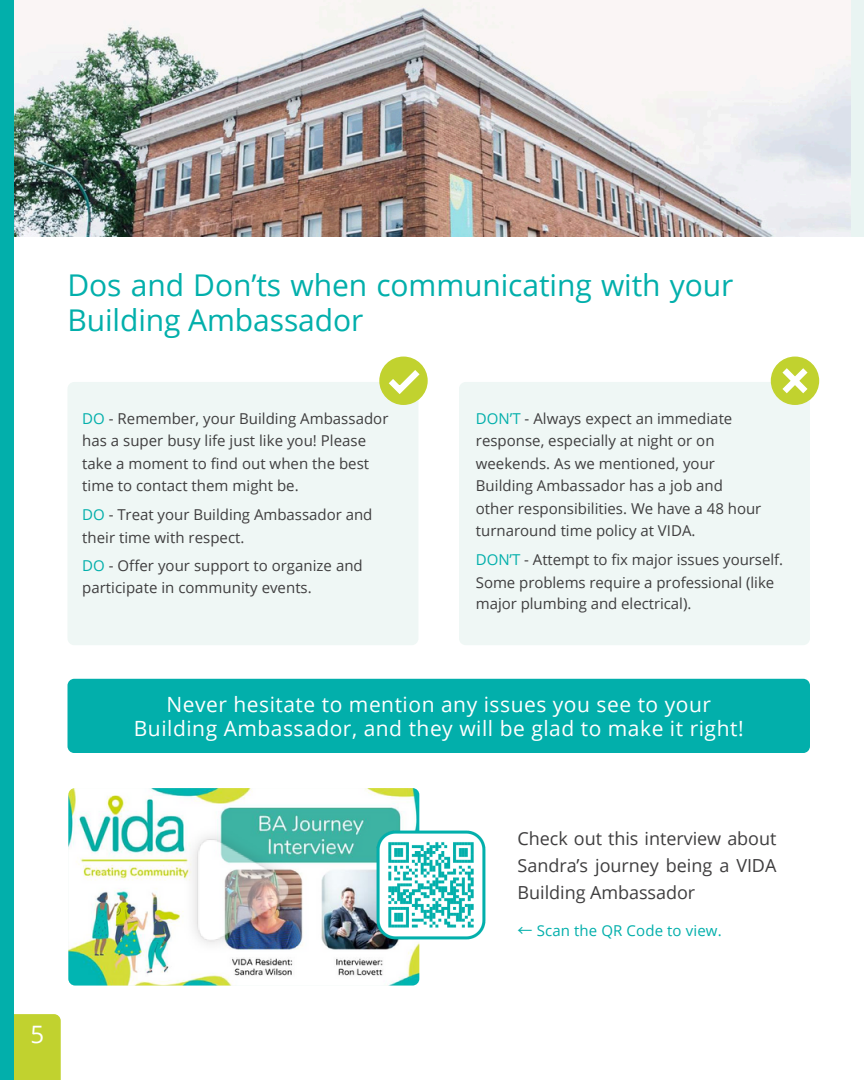
<style>
.page{position:relative;width:864px;height:1080px;background:#fff}
.page>*{position:absolute;margin:0;border:0;box-sizing:border-box;transform-origin:0 0}
.t1{font:30px/34.8px "Open Sans";letter-spacing:-.005em;color:#02afab}
.t2{font:24px "Open Sans";color:#fff}
.t3{font:21px/23.7px "Open Sans";letter-spacing:.025em;color:#fff;text-align:center}
.t4{font:18px/27px "Open Sans";color:#3f3e3f;text-align:justify}
.t5{font:15px/22.5px "Open Sans";color:#3f3e3f}
.t6{font:15px "Open Sans";letter-spacing:.01em;color:#02afab}
.s1{color:#02afab}
.s2{font-family:"Noto Sans CJ Ksc"}
</style>
<div class="page">
<img style="left:68px;top:788px;width:351px;height:198px;border-radius:7px">
<img style="left:184px;top:827px;width:118px;height:126px">
<div style="left:67px;top:382px;width:351px;height:263px;background:#eff7f5;border-radius:7px"></div>
<div style="left:379px;top:357px;width:49px;height:48px;background:#c1d22f;border-radius:50%"></div>
<svg style="left:389px;top:370px;width:31px;height:24px"></svg>
<div style="left:68px;top:679px;width:742px;height:74px;background:#02afab;border-radius:7px"></div>
<div style="left:459px;top:382px;width:351px;height:263px;background:#eff7f5;border-radius:7px"></div>
<div style="left:771px;top:357px;width:48px;height:48px;background:#c1d22f;border-radius:50%"></div>
<img style="left:14px;top:0;width:836px;height:236px">
<img style="left:370px;top:823px;width:116px;height:123px">
<svg style="left:782px;top:368px;width:26px;height:25px"></svg>
<div style="left:14px;top:1014px;width:47px;height:66px;background:#c1d22f"></div>
<div style="left:0;top:0;width:14px;height:1080px;background:#02afab"></div>
<p class="t1" style="left:68px;top:267px;width:668px">Dos and Don’ts when communicating with your<br>Building Ambassador</p>
<p class="t5" style="left:82px;top:407px;width:308px"><span class="s1">DO</span> - Remember, your Building Ambassador has a super busy life just like you! Please take a moment to find out when the best time to contact them might be.</p>
<p class="t5" style="left:82px;top:503px;width:292px"><span class="s1">DO</span> - Treat your Building Ambassador and</p>
<p class="t5" style="left:82px;top:526px;width:164px">their time with respect.</p>
<p class="t5" style="left:82px;top:554px;width:282px"><span class="s1">DO</span> - Offer your support to organize and</p>
<p class="t5" style="left:82px;top:576px;width:231px">participate in community events.</p>
<p class="t5" style="left:476px;top:407px;width:258px"><span class="s1">DON’T</span> - Always expect an immediate response, especially at night or on weekends. As we mentioned, your</p>
<h2 class="t5" style="left:476px;top:474px;width:249px">Building Ambassador has a job and</h2>
<p class="t5" style="left:476px;top:497px;width:287px">other responsibilities. We have a 48 hour turnaround time policy at VIDA.</p>
<p class="t5" style="left:476px;top:548px;width:309px"><span class="s1">DON’T</span> - Attempt to fix major issues yourself.</p>
<p class="t5" style="left:476px;top:571px;width:300px">Some problems require a professional (like</p>
<h3 class="t5" style="left:476px;top:592px;width:217px">major plumbing and electrical).</h3>
<p class="t3" style="left:134px;top:692px;width:611px">Never hesitate to mention any issues you see to your<br>Building Ambassador, and they will be glad to make it right!</p>
<p class="t2" style="left:31px;top:1018px;width:15px">5</p>
<p class="t4" style="left:518px;top:825px;width:260px">Check out this interview about Sandra’s journey being a VIDA Building Ambassador</p>
<p class="t6" style="left:518px;top:920px;width:206px"><span class="s2">←</span> Scan the QR Code to view.</p>
</div>
